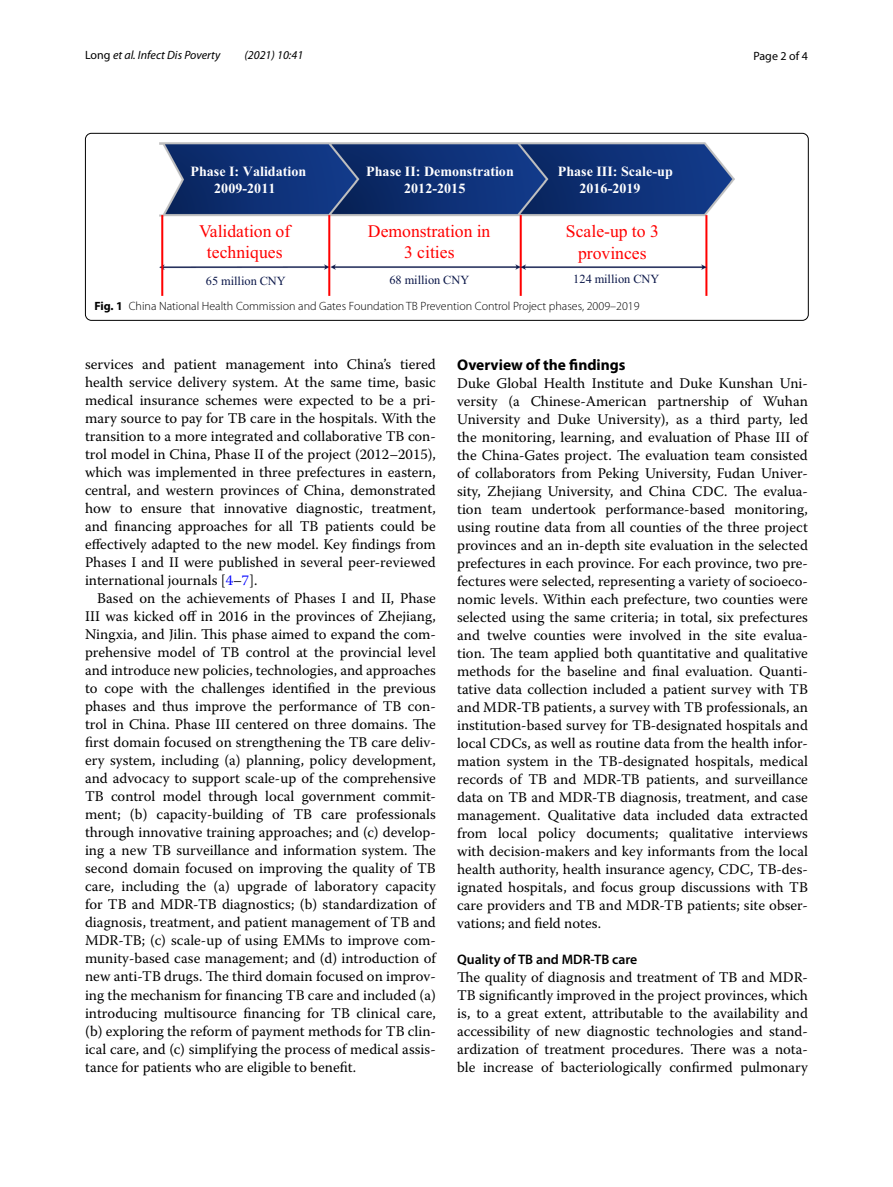
<style>
.page{position:relative;width:893px;height:1187px;background:#fff}
.page>*{position:absolute;margin:0;border:0;box-sizing:border-box;transform-origin:0 0}
.t1{font:17.7px/21.1px "Times New Roman";color:#f00;text-align:center}
.t2{font:700 15.45px "Myriad Pro";color:#000}
.t3{font:14.7px/18px "Warnock Pro";color:#000;text-align:justify}
.t4{font:700 14.1px/17px "Times New Roman";color:#fff}
.t5{font:600 13.8px "Myriad Pro";color:#000}
.t6{font:12.45px "Times New Roman";color:#0b1749}
.t7{font:12.3px "Times New Roman";letter-spacing:.005em;color:#0b1749}
.t8{font:300 12px "Myriad Pro";color:#000}
.t9{font:italic 12px "Myriad Pro";color:#000}
.t10{font:12px "Myriad Pro";color:#000}
.s1{font-style:normal}
.s2{font-weight:700}
.s3{color:#00f}
</style>
<div class="page">
<img style="left:160px;top:142px;width:574px;height:153px">
<div style="left:85px;top:133px;width:723px;height:187px;border:1px solid #000;border-radius:6px"></div>
<p class="t9" style="left:85px;top:48px;width:137px"><span class="s1">Long</span> et al. Infect Dis Poverty</p>
<p class="t9" style="left:244px;top:48px;width:60px">(2021) 10:41</p>
<p class="t10" style="left:753px;top:48px;width:56px">Page 2 of 4</p>
<p class="t4" style="left:190px;top:162px;width:117px;text-align:center">Phase I: Validation<br>2009-2011</p>
<p class="t1" style="left:199px;top:220px;width:93px">Validation of techniques</p>
<p class="t1" style="left:368px;top:220px;width:124px">Demonstration in<br>3 cities</p>
<p class="t1" style="left:566px;top:221px;width:94px">Scale-up to 3 provinces</p>
<p class="t7" style="left:206px;top:272px;width:81px">65 million CNY</p>
<p class="t7" style="left:389px;top:271px;width:81px">68 million CNY</p>
<p class="t6" style="left:573px;top:271px;width:88px">124 million CNY</p>
<p class="t8" style="left:94px;top:299px;width:547px"><span class="s2">Fig. 1</span> China National Health Commission and Gates Foundation TB Prevention Control Project phases, 2009–2019</p>
<p class="t4" style="left:404px;top:162px;width:111px;text-indent:-38px">Phase II: Demonstration<br>2012-2015</p>
<p class="t4" style="left:579px;top:162px;width:95px;text-indent:-22px">Phase III: Scale-up<br>2016-2019</p>
<p class="t3" style="left:85px;top:355px;width:352px">services and patient management into China’s tiered health service delivery system. At the same time, basic medical insurance schemes were expected to be a pri&shy;mary source to pay for TB care in the hospitals. With the transition to a more integrated and collaborative TB con&shy;trol model in China, Phase II of the project (2012–2015), which was implemented in three prefectures in eastern, central, and western provinces of China, demonstrated how to ensure that innovative diagnostic, treatment, and financing approaches for all TB patients could be effectively adapted to the new model. Key findings from Phases I and II were published in several peer-reviewed international journals [<span class="s3">4</span>–<span class="s3">7</span>].</p>
<p class="t3" style="left:85px;top:589px;width:352px;text-indent:12px">Based on the achievements of Phases I and II, Phase III was kicked off in 2016 in the provinces of Zhejiang, Ningxia, and Jilin. This phase aimed to expand the com&shy;prehensive model of TB control at the provincial level and introduce new policies, technologies, and approaches to cope with the challenges identified in the previous phases and thus improve the performance of TB con&shy;trol in China. Phase III centered on three domains. The first domain focused on strengthening the TB care deliv&shy;ery system, including (a) planning, policy development, and advocacy to support scale-up of the comprehensive TB control model through local government commit&shy;ment; (b) capacity-building of TB care professionals through innovative training approaches; and (c) develop&shy;ing a new TB surveillance and information system. The second domain focused on improving the quality of TB care, including the (a) upgrade of laboratory capacity for TB and MDR-TB diagnostics; (b) standardization of diagnosis, treatment, and patient management of TB and MDR-TB; (c) scale-up of using EMMs to improve com&shy;munity-based case management; and (d) introduction of new anti-TB drugs. The third domain focused on improv&shy;ing the mechanism for financing TB care and included (a) introducing multisource financing for TB clinical care, (b) exploring the reform of payment methods for TB clin&shy;ical care, and (c) simplifying the process of medical assis&shy;tance for patients who are eligible to benefit.</p>
<p class="t2" style="left:457px;top:354px;width:170px">Overview of the findings</p>
<p class="t3" style="left:457px;top:374px;width:352px">Duke Global Health Institute and Duke Kunshan Uni&shy;versity (a Chinese-American partnership of Wuhan University and Duke University), as a third party, led the monitoring, learning, and evaluation of Phase III of the China-Gates project. The evaluation team consisted of collaborators from Peking University, Fudan Univer&shy;sity, Zhejiang University, and China CDC. The evalua&shy;tion team undertook performance-based monitoring, using routine data from all counties of the three project provinces and an in-depth site evaluation in the selected prefectures in each province. For each province, two pre&shy;fectures were selected, representing a variety of socioeco&shy;nomic levels. Within each prefecture, two counties were selected using the same criteria; in total, six prefectures and twelve counties were involved in the site evalua&shy;tion. The team applied both quantitative and qualitative methods for the baseline and final evaluation. Quanti&shy;tative data collection included a patient survey with TB and MDR-TB patients, a survey with TB professionals, an institution-based survey for TB-designated hospitals and local CDCs, as well as routine data from the health infor&shy;mation system in the TB-designated hospitals, medical records of TB and MDR-TB patients, and surveillance data on TB and MDR-TB diagnosis, treatment, and case management. Qualitative data included data extracted from local policy documents; qualitative interviews with decision-makers and key informants from the local health authority, health insurance agency, CDC, TB-des&shy;ignated hospitals, and focus group discussions with TB care providers and TB and MDR-TB patients; site obser&shy;vations; and field notes.</p>
<p class="t5" style="left:457px;top:950px;width:182px">Quality of TB and MDR‑TB care</p>
<p class="t3" style="left:457px;top:968px;width:352px">The quality of diagnosis and treatment of TB and MDR-TB significantly improved in the project provinces, which is, to a great extent, attributable to the availability and accessibility of new diagnostic technologies and stand&shy;ardization of treatment procedures. There was a nota&shy;ble increase of bacteriologically confirmed pulmonary</p>
</div>
